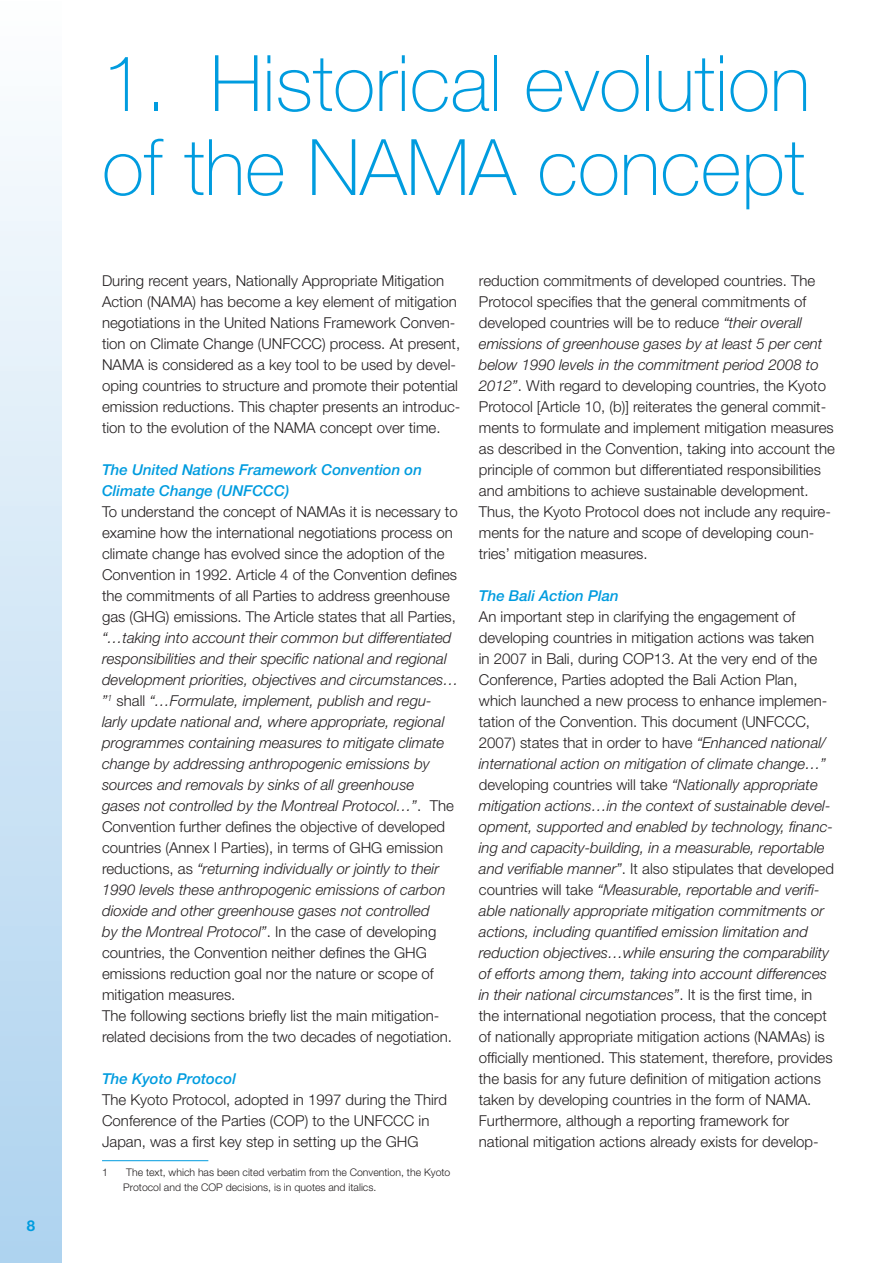
<style>
.page{position:relative;width:893px;height:1263px;background:#fff}
.page>*{position:absolute;margin:0;border:0;box-sizing:border-box;transform-origin:0 0}
.Head_1{font:100 78px/84px "Helvetica Neue LT Std";color:#009cdf}
.Body{font:300 15px/21px "Helvetica Neue LT Std";color:#231f20}
.Body-2{font:italic 300 15px/21px "Helvetica Neue LT Std";color:#231f20}
.Heading_3{font:italic 500 15px "Helvetica Neue LT Std";color:#009cdf}
.t1{font:700 15px "Helvetica Neue LT Std";color:#009cdf}
.Note{font:300 10.5px/15px "Helvetica Neue LT Std";color:#231f20}
.s1{font-style:normal}
.s2{font-style:italic}
</style>
<div class="page">
<div style="left:0;top:0;width:62px;height:1263px;background:linear-gradient(to bottom,#fdfefe,#add2ef)"></div>
<hr style="left:102px;top:1160px;width:106px;height:1px;background:#009cdf">
<p class="t1" style="left:27px;top:1217px;width:10px">8</p>
<p class="Head_1" style="left:102px;top:41px;width:710px">1. Historical evolution of the NAMA concept</p>
<p class="Body" style="left:102px;top:270px;width:360px">During recent years, Nationally Appropriate Mitigation Action (NAMA) has become a key element of mitigation negotiations in the United Nations Framework Conven&shy;tion on Climate Change (UNFCCC) process. At present, NAMA is considered as a key tool to be used by devel&shy;oping countries to structure and promote their potential emission reductions. This chapter presents an introduc&shy;tion to the evolution of the NAMA concept over time.</p>
<p class="Heading_3" style="left:102px;top:461px;width:322px">The United Nations Framework Convention on</p>
<p class="Heading_3" style="left:102px;top:482px;width:189px">Climate Change (UNFCCC)</p>
<p class="Body-2" style="left:102px;top:501px;width:358px"><span class="s1">To understand the concept of NAMAs it is necessary to examine how the international negotiations process on climate change has evolved since the adoption of the Convention in 1992. Article 4 of the Convention defines the commitments of all Parties to address greenhouse gas (GHG) emissions. The Article states that all Parties, </span>“…taking into account their common but differentiated responsibilities and their specific national and regional development priorities, objectives and circumstances… ”<sup>1</sup> <span class="s1">shall</span> “…Formulate, implement, publish and regu&shy;larly update national and, where appropriate, regional programmes containing measures to mitigate climate change by addressing anthropogenic emissions by sources and removals by sinks of all greenhouse<br>gases not controlled by the Montreal Protocol…”<span class="s1">. The Convention further defines the objective of developed countries (Annex I Parties), in terms of GHG emission reductions, as</span> “returning individually or jointly to their 1990 levels these anthropogenic emissions of carbon dioxide and other greenhouse gases not controlled<br>by the Montreal Protocol”<span class="s1">. In the case of developing countries, the Convention neither defines the GHG emissions reduction goal nor the nature or scope of mitigation measures.</span></p>
<p class="Body" style="left:102px;top:1005px;width:351px">The following sections briefly list the main mitigation&shy;related decisions from the two decades of negotiation.</p>
<p class="Heading_3" style="left:102px;top:1070px;width:135px">The Kyoto Protocol</p>
<p class="Body" style="left:102px;top:1089px;width:346px">The Kyoto Protocol, adopted in 1997 during the Third<br>Conference of the Parties (COP) to the UNFCCC in<br>Japan, was a first key step in setting up the GHG</p>
<p class="Note" style="left:102px;top:1164px;width:7px">1</p>
<p class="Note" style="left:123px;top:1164px;width:329px">The text, which has been cited verbatim from the Convention, the Kyoto<br>Protocol and the COP decisions, is in quotes and italics.</p>
<p class="Body" style="left:479px;top:270px;width:357px">reduction commitments of developed countries. The Protocol specifies that the general commitments of developed countries will be to reduce <span class="s2">“their overall emissions of greenhouse gases by at least 5 per cent below 1990 levels in the commitment period 2008 to 2012”</span>. With regard to developing countries, the Kyoto Protocol [Article 10, (b)] reiterates the general commit&shy;ments to formulate and implement mitigation measures as described in the Convention, taking into account the principle of common but differentiated responsibilities and ambitions to achieve sustainable development.<br>Thus, the Kyoto Protocol does not include any require&shy;ments for the nature and scope of developing coun&shy;tries’ mitigation measures.</p>
<p class="Heading_3" style="left:479px;top:587px;width:141px">The Bali Action Plan</p>
<p class="Body" style="left:479px;top:606px;width:357px">An important step in clarifying the engagement of developing countries in mitigation actions was taken<br>in 2007 in Bali, during COP13. At the very end of the Conference, Parties adopted the Bali Action Plan, which launched a new process to enhance implemen&shy;tation of the Convention. This document (UNFCCC, 2007) states that in order to have <span class="s2">“Enhanced national/ international action on mitigation of climate change…” </span>developing countries will take <span class="s2">“Nationally appropriate mitigation actions…in the context of sustainable devel&shy;opment, supported and enabled by technology, financ&shy;ing and capacity-building, in a measurable, reportable and verifiable manner”</span>. It also stipulates that developed countries will take <span class="s2">“Measurable, reportable and verifi&shy;able nationally appropriate mitigation commitments or actions, including quantified emission limitation and reduction objectives…while ensuring the comparability of efforts among them, taking into account differences in their national circumstances”</span>. It is the first time, in the international negotiation process, that the concept of nationally appropriate mitigation actions (NAMAs) is officially mentioned. This statement, therefore, provides the basis for any future definition of mitigation actions taken by developing countries in the form of NAMA.<br>Furthermore, although a reporting framework for national mitigation actions already exists for develop-</p>
</div>
